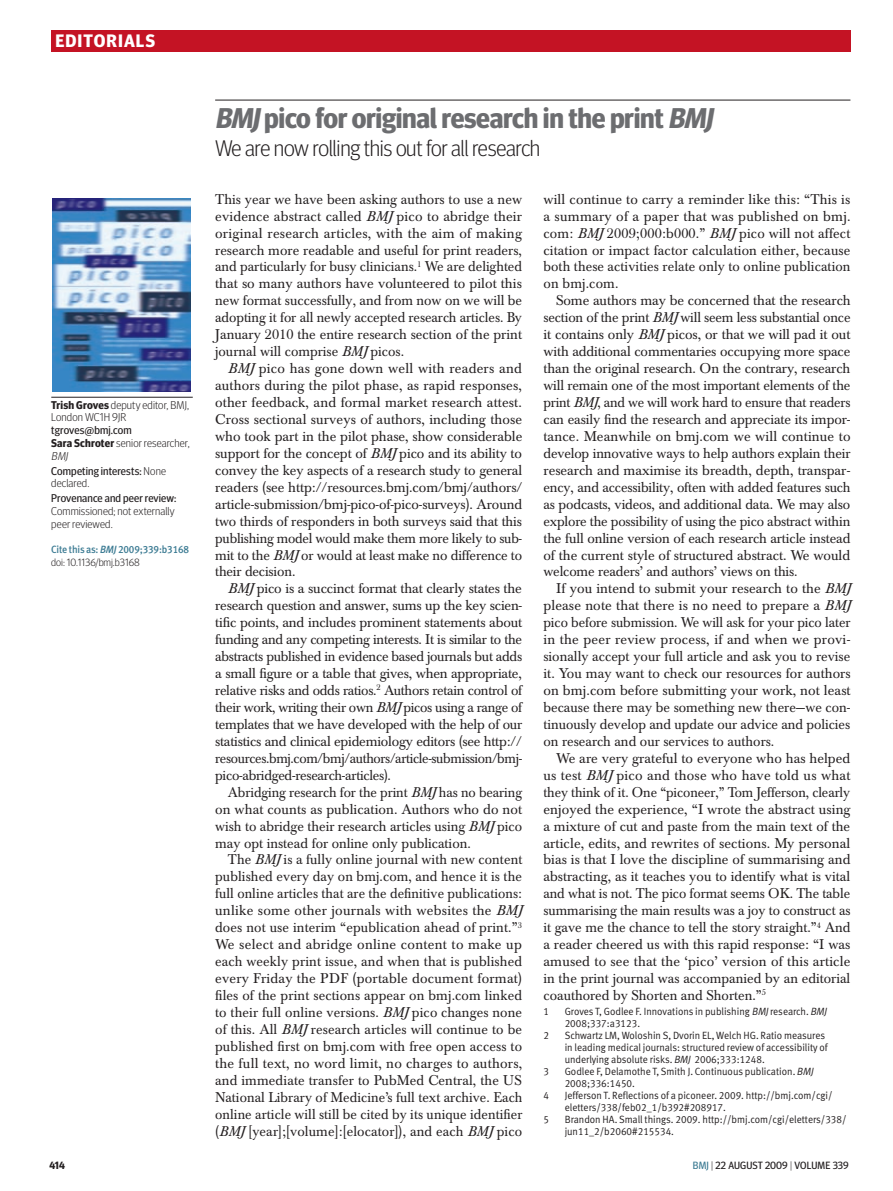
<style>
.page{position:relative;width:893px;height:1191px;background:#fff}
.page>*{position:absolute;margin:0;border:0;box-sizing:border-box;transform-origin:0 0}
.editorial_head_19{font:700 28.5px "Meta Headline OT";letter-spacing:-.01em;color:#6c6d70}
.intro_15{font:300 22.5px "Meta Headline OT";letter-spacing:-.01em;color:#231f20}
.t1{font:700 18px "Meta Headline OT";letter-spacing:.06em;color:#fff}
.body_indent{font:13.95px/17px "Baskerville BE";color:#231f20;text-align:justify}
.body{font:13.95px/17px "Baskerville BE";color:#231f20;text-align:justify}
.body_indent-2{font:13.95px/17px "Baskerville BE";color:#231f20;text-align:justify;scale:.96 1}
.author_details{font:300 11.25px/12.8px "Meta Headline OT";letter-spacing:.01em;color:#231f20}
.competing_interest{font:300 11.25px/12.8px "Meta Headline OT";letter-spacing:.01em;color:#231f20}
.competing_interest-2{font:11.25px/12.8px "Meta Headline OT";letter-spacing:.01em;color:#231f20}
.references{font:10.5px/12px "Meta Normal LF";color:#231f20;scale:.95 1}
.citation_text{font:10.5px "Meta Medium LF";letter-spacing:-.015em;color:#3c7b93;scale:.95 1}
.t2{font:10.5px "Meta Headline OT";color:#231f20}
.biblio_doi{font:300 10.5px "Meta Headline OT";color:#231f20}
.t3{font:700 10.5px "Meta Headline OT";color:#231f20}
.s1{font-weight:700}
.s2{font-weight:400}
.s3{font-style:italic}
.s4{font-weight:300}
.s5{color:#3c7b93}
</style>
<div class="page">
<div style="left:51px;top:30px;width:799px;height:21px;background:#c41324"></div>
<hr style="left:215px;top:100px;width:635px;height:1px;background:#231f20">
<img style="left:52px;top:198px;width:138px;height:193px">
<hr style="left:51px;top:397px;width:142px;height:1px;background:#231f20">
<p class="t1" style="left:55px;top:30px;width:101px">EDITORIALS</p>
<p class="author_details" style="left:51px;top:398px;width:140px"><span class="s1">Trish Groves</span> deputy editor, BMJ,<br>London WC1H 9JR <span class="s2">tgroves@bmj.com<br></span><span class="s1">Sara Schroter</span> senior researcher,<br><span class="s3">BMJ</span></p>
<p class="competing_interest-2" style="left:51px;top:464px;width:116px">Competing interests: <span class="s4">None declared.</span></p>
<p class="competing_interest" style="left:51px;top:492px;width:127px"><span class="s2">Provenance and peer review:<br></span>Commissioned; not externally peer reviewed.</p>
<p class="citation_text" style="left:51px;top:543px;width:147px">Cite this as: <span class="s3">BMJ</span> 2009;339:b3168</p>
<p class="biblio_doi" style="left:51px;top:556px;width:90px">doi: 10.1136/bmj.b3168</p>
<p class="editorial_head_19" style="left:215px;top:101px;width:499px"><span class="s3">BMJ</span> pico for original research in the print <span class="s3">BMJ</span></p>
<p class="intro_15" style="left:215px;top:135px;width:327px">We are now rolling this out for all research</p>
<p class="body" style="left:215px;top:191px;width:309px">This year we have been asking authors to use a new evidence abstract called <span class="s3">BMJ</span> pico to abridge their original research articles, with the aim of making research more readable and useful for print readers, and particularly for busy clinicians.<sup>1</sup> We are delighted that so many authors have volunteered to pilot this new format successfully, and from now on we will be adopting it for all newly accepted research articles. By January 2010 the entire research section of the print journal will comprise <span class="s3">BMJ</span> picos.</p>
<p class="body_indent" style="left:215px;top:360px;width:309px;text-indent:13px"><span class="s3">BMJ</span> pico has gone down well with readers and authors during the pilot phase, as rapid responses, other feedback, and formal market research attest.<br>Cross sectional surveys of authors, including those who took part in the pilot phase, show considerable support for the concept of <span class="s3">BMJ</span> pico and its ability to convey the key aspects of a research study to general readers (see http://resources.bmj.com/bmj/authors/ article-submission/bmj-pico-of-pico-surveys). Around two thirds of responders in both surveys said that this publishing model would make them more likely to sub&shy;mit to the <span class="s3">BMJ</span> or would at least make no difference to their decision.</p>
<p class="body_indent" style="left:215px;top:580px;width:309px;text-indent:13px"><span class="s3">BMJ</span> pico is a succinct format that clearly states the research question and answer, sums up the key scien&shy;tific points, and includes prominent statements about funding and any competing interests. It is similar to the abstracts published in evidence based journals but adds a small figure or a table that gives, when appropriate, relative risks and odds ratios.<sup>2</sup> Authors retain control of their work, writing their own <span class="s3">BMJ</span> picos using a range of templates that we have developed with the help of our statistics and clinical epidemiology editors (see http:// resources.bmj.com/bmj/authors/article-submission/bmj&shy;pico-abridged-research-articles).</p>
<p class="body_indent-2" style="left:215px;top:784px;width:321px;text-indent:13px">Abridging research for the print <span class="s3">BMJ</span> has no bearing on what counts as publication. Authors who do not wish to abridge their research articles using <span class="s3">BMJ</span> pico may opt instead for online only publication.</p>
<p class="body_indent" style="left:215px;top:851px;width:309px;text-indent:13px">The <span class="s3">BMJ</span> is a fully online journal with new content published every day on bmj.com, and hence it is the full online articles that are the definitive publications: unlike some other journals with websites the <span class="s3">BMJ </span>does not use interim “epublication ahead of print.”<sup>3<br></sup>We select and abridge online content to make up each weekly print issue, and when that is published every Friday the PDF (portable document format) files of the print sections appear on bmj.com linked to their full online versions. <span class="s3">BMJ</span> pico changes none of this. All <span class="s3">BMJ</span> research articles will continue to be published first on bmj.com with free open access to the full text, no word limit, no charges to authors, and immediate transfer to PubMed Central, the US National Library of Medicine’s full text archive. Each online article will still be cited by its unique identifier (<span class="s3">BMJ</span> [year];[volume]:[elocator]), and each <span class="s3">BMJ</span> pico</p>
<p class="body_indent" style="left:543px;top:191px;width:309px">will continue to carry a reminder like this: “This is a summary of a paper that was published on bmj. com: <span class="s3">BMJ</span> 2009;000:b000.” <span class="s3">BMJ</span> pico will not affect citation or impact factor calculation either, because both these activities relate only to online publication on bmj.com.</p>
<p class="body_indent" style="left:543px;top:292px;width:309px;text-indent:13px">Some authors may be concerned that the research section of the print <span class="s3">BMJ</span> will seem less substantial once it contains only <span class="s3">BMJ</span> picos, or that we will pad it out with additional commentaries occupying more space than the original research. On the contrary, research will remain one of the most important elements of the print <span class="s3">BMJ</span>, and we will work hard to ensure that readers can easily find the research and appreciate its impor&shy;tance. Meanwhile on bmj.com we will continue to develop innovative ways to help authors explain their research and maximise its breadth, depth, transpar&shy;ency, and accessibility, often with added features such as podcasts, videos, and additional data. We may also explore the possibility of using the pico abstract within the full online version of each research article instead of the current style of structured abstract. We would welcome readers’ and authors’ views on this.</p>
<p class="body_indent" style="left:543px;top:580px;width:309px;text-indent:13px">If you intend to submit your research to the <span class="s3">BMJ </span>please note that there is no need to prepare a <span class="s3">BMJ </span>pico before submission. We will ask for your pico later in the peer review process, if and when we provi&shy;sionally accept your full article and ask you to revise it. You may want to check our resources for authors on bmj.com before submitting your work, not least because there may be something new there—we con&shy;tinuously develop and update our advice and policies on research and our services to authors.</p>
<p class="body_indent" style="left:543px;top:750px;width:309px;text-indent:13px">We are very grateful to everyone who has helped us test <span class="s3">BMJ</span> pico and those who have told us what they think of it. One “piconeer,” Tom Jefferson, clearly enjoyed the experience, “I wrote the abstract using a mixture of cut and paste from the main text of the article, edits, and rewrites of sections. My personal bias is that I love the discipline of summarising and abstracting, as it teaches you to identify what is vital and what is not. The pico format seems OK. The table summarising the main results was a joy to construct as it gave me the chance to tell the story straight.”<sup>4</sup> And a reader cheered us with this rapid response: “I was amused to see that the ‘pico’ version of this article in the print journal was accompanied by an editorial coauthored by Shorten and Shorten.”<sup>5</sup></p>
<p class="references" style="left:543px;top:1004px;width:7px">1</p>
<p class="references" style="left:565px;top:1004px;width:278px">Groves T, Godlee F. Innovations in publishing <span class="s3">BMJ</span>research. <span class="s3">BMJ<br></span>2008;337:a3123.</p>
<p class="references" style="left:543px;top:1028px;width:7px">2</p>
<p class="references" style="left:565px;top:1028px;width:278px">Schwartz LM, Woloshin S, Dvorin EL, Welch HG. Ratio measures in leading medical journals: structured review of accessibility of underlying absolute risks. <span class="s3">BMJ</span> 2006;333:1248.</p>
<p class="references" style="left:543px;top:1064px;width:7px">3</p>
<p class="references" style="left:565px;top:1064px;width:264px">Godlee F, Delamothe T, Smith J. Continuous publication. <span class="s3">BMJ<br></span>2008;336:1450.</p>
<p class="references" style="left:543px;top:1088px;width:7px">4</p>
<p class="references" style="left:565px;top:1088px;width:283px">Jefferson T. Reflections of a piconeer. 2009. http://bmj.com/cgi/ eletters/338/feb02_1/b392#208917.</p>
<p class="references" style="left:543px;top:1112px;width:7px">5</p>
<p class="references" style="left:565px;top:1112px;width:298px">Brandon HA. Small things. 2009. http://bmj.com/cgi/eletters/338/ jun11_2/b2060#215534.</p>
<p class="t3" style="left:49px;top:1159px;width:17px">414</p>
<p class="t2" style="left:693px;top:1159px;width:157px"><span class="s5">BMJ</span> <span class="s4">|</span> 22 august 2009 <span class="s4">|</span> Volume 339</p>
</div>
